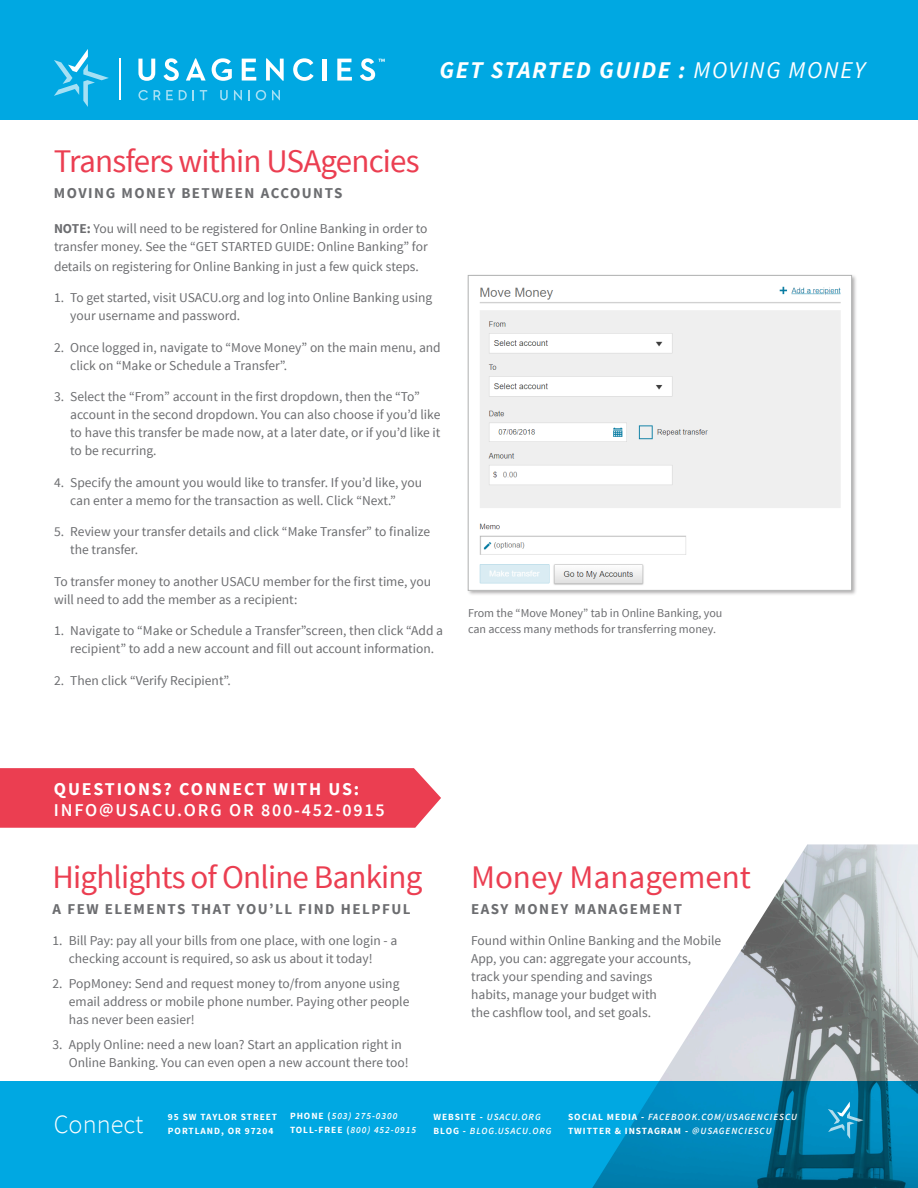
<style>
.page{position:relative;width:918px;height:1188px;background:#fff}
.page>*{position:absolute;margin:0;border:0;box-sizing:border-box;transform-origin:0 0}
.body_copy_70__black{font:33px "Source Sans Pro";letter-spacing:-.025em;color:#eb3e51}
.body_copy_70__black-2{font:33px "Source Sans Pro";color:#eb3e51}
.t1{font:300 26.4px "Source Sans Pro";color:#fff}
.t2{font:italic 700 24px "Source Sans Pro";letter-spacing:.07em;color:#fff}
.t3{font:600 18px "Source Sans Pro";letter-spacing:.1em;color:#fff}
.t4{font:700 18px "Source Sans Pro";letter-spacing:.1em;color:#fff}
.body_copy_70__black-3{font:700 15px "Source Sans Pro";letter-spacing:.1em;color:#6c6d70}
.body_copy_70__black-4{font:13.5px/18px "Source Sans Pro";color:#6c6d70}
.Bullets{font:13.5px/18px "Source Sans Pro";color:#6c6d70}
.Bullets-2{font:12px/16.5px "Source Sans Pro";color:#6c6d70}
.t5{font:italic 600 9.45px "Source Sans Pro";letter-spacing:.1em;color:#fff}
.t6{font:700 9.45px "Source Sans Pro";letter-spacing:.1em;color:#fff}
.s1{font-weight:400}
.s2{font-weight:700}
.s3{font-weight:700;font-style:normal}
.s4{font-weight:600;font-style:italic}
</style>
<div class="page">
<img style="left:659px;top:844px;width:259px;height:237px">
<div style="left:0;top:0;width:918px;height:119px;background:#00a8e2"></div>
<svg style="left:54px;top:49px;width:55px;height:58px"></svg>
<svg style="left:138px;top:90px;width:10px;height:10px"></svg>
<svg style="left:179px;top:90px;width:8px;height:10px"></svg>
<svg style="left:200px;top:90px;width:7px;height:10px"></svg>
<svg style="left:220px;top:90px;width:8px;height:10px"></svg>
<svg style="left:248px;top:90px;width:2px;height:10px"></svg>
<svg style="left:256px;top:90px;width:10px;height:10px"></svg>
<svg style="left:154px;top:90px;width:19px;height:10px"></svg>
<svg style="left:272px;top:90px;width:8px;height:10px"></svg>
<svg style="left:234px;top:90px;width:8px;height:10px"></svg>
<svg style="left:138px;top:59px;width:17px;height:22px"></svg>
<svg style="left:163px;top:58px;width:16px;height:23px"></svg>
<svg style="left:186px;top:58px;width:20px;height:23px"></svg>
<svg style="left:212px;top:58px;width:20px;height:23px"></svg>
<svg style="left:242px;top:59px;width:14px;height:22px"></svg>
<svg style="left:337px;top:59px;width:15px;height:22px"></svg>
<svg style="left:266px;top:58px;width:18px;height:23px"></svg>
<svg style="left:293px;top:58px;width:21px;height:23px"></svg>
<hr style="left:323px;top:59px;width:4px;height:22px;background:#fff">
<svg style="left:360px;top:58px;width:25px;height:23px"></svg>
<hr style="left:119px;top:59px;width:1px;height:41px;background:#fff">
<div style="left:467px;top:274px;width:391px;height:322px;background:#231f20;opacity:.36"></div>
<img style="left:470px;top:277px;width:380px;height:312px">
<div style="left:468px;top:275px;width:384px;height:316px;border:1px solid #b2b3b3"></div>
<svg style="left:0;top:1081px;width:918px;height:107px;background:#009ad0"></svg>
<svg style="left:828px;top:1102px;width:36px;height:37px"></svg>
<div style="left:0;top:768px;width:441px;height:60px;background:#eb3e51"></div>
<p class="t2" style="left:439px;top:55px;width:427px">GET STARTED GUIDE : <span class="s1">MOVING MONEY</span></p>
<p class="body_copy_70__black" style="left:54px;top:140px;width:367px">Transfers within USAgencies</p>
<p class="body_copy_70__black-3" style="left:54px;top:183px;width:290px">MOVING MONEY BETWEEN ACCOUNTS</p>
<p class="body_copy_70__black-4" style="left:54px;top:220px;width:375px"><span class="s2">NOTE:</span> You will need to be registered for Online Banking in order to transfer money. See the “GET STARTED GUIDE: Online Banking” for</p>
<p class="body_copy_70__black-4" style="left:54px;top:258px;width:366px">details on registering for Online Banking in just a few quick steps.</p>
<p class="body_copy_70__black-4" style="left:70px;top:289px;width:364px;text-indent:-16px">1. To get started, visit USACU.org and log into Online Banking using your username and password.</p>
<p class="body_copy_70__black-4" style="left:70px;top:339px;width:372px;text-indent:-16px">2. Once logged in, navigate to “Move Money” on the main menu, and click on “Make or Schedule a Transfer”.</p>
<p class="body_copy_70__black-4" style="left:70px;top:388px;width:372px;text-indent:-16px">3. Select the “From” account in the first dropdown, then the “To” account in the second dropdown. You can also choose if you’d like to have this transfer be made now, at a later date, or if you’d like it to be recurring.</p>
<p class="body_copy_70__black-4" style="left:70px;top:474px;width:353px;text-indent:-16px">4. Specify the amount you would like to transfer. If you’d like, you can enter a memo for the transaction as well. Click “Next.”</p>
<p class="body_copy_70__black-4" style="left:70px;top:523px;width:361px;text-indent:-16px">5. Review your transfer details and click “Make Transfer” to finalize the transfer.</p>
<p class="Bullets" style="left:54px;top:573px;width:379px">To transfer money to another USACU member for the first time, you will need to add the member as a recipient:</p>
<p class="body_copy_70__black-4" style="left:54px;top:622px;width:391px;text-align:center">1. Navigate to “Make or Schedule a Transfer”screen, then click “Add a recipient” to add a new account and fill out account information.</p>
<p class="body_copy_70__black-4" style="left:54px;top:672px;width:178px">2. Then click “Verify Recipient”.</p>
<p class="Bullets-2" style="left:468px;top:605px;width:256px">From the “Move Money” tab in Online Banking, you can access many methods for transferring money.</p>
<p class="t4" style="left:54px;top:777px;width:307px">QUESTIONS? CONNECT WITH US:</p>
<p class="t3" style="left:54px;top:798px;width:332px">INFO@USACU.ORG OR 800-452-0915</p>
<p class="body_copy_70__black" style="left:53px;top:856px;width:371px">Highlights of Online Banking</p>
<p class="body_copy_70__black-3" style="left:53px;top:899px;width:360px">A FEW ELEMENTS THAT YOU’LL FIND HELPFUL</p>
<p class="body_copy_70__black-4" style="left:69px;top:932px;width:330px;text-indent:-16px">1. Bill Pay: pay all your bills from one place, with one login - a checking account is required, so ask us about it today!</p>
<p class="body_copy_70__black-4" style="left:69px;top:975px;width:342px;text-indent:-16px">2. PopMoney: Send and request money to/from anyone using email address or mobile phone number. Paying other people has never been easier!</p>
<p class="body_copy_70__black-4" style="left:69px;top:1036px;width:341px;text-indent:-16px">3. Apply Online: need a new loan? Start an application right in<br>Online Banking. You can even open a new account there too!</p>
<p class="body_copy_70__black-2" style="left:471px;top:856px;width:281px">Money Management</p>
<p class="body_copy_70__black-3" style="left:471px;top:899px;width:212px">EASY MONEY MANAGEMENT</p>
<p class="body_copy_70__black-4" style="left:471px;top:932px;width:252px">Found within Online Banking and the Mobile App, you can: aggregate your accounts, track your spending and savings<br>habits, manage your budget with<br>the cashflow tool, and set goals.</p>
<p class="t1" style="left:54px;top:1108px;width:91px">Connect</p>
<p class="t6" style="left:168px;top:1111px;width:111px">95 SW TAYLOR STREET</p>
<p class="t6" style="left:168px;top:1124px;width:107px">PORTLAND, OR 97204</p>
<p class="t5" style="left:290px;top:1110px;width:109px"><span class="s3">PHONE (</span>503) 275-0300</p>
<p class="t5" style="left:290px;top:1124px;width:128px"><span class="s3">TOLL-FREE (</span>800) 452-0915</p>
<p class="t5" style="left:434px;top:1111px;width:109px"><span class="s3">WEBSITE -</span> USACU.ORG</p>
<p class="t5" style="left:434px;top:1125px;width:120px"><span class="s3">BLOG -</span> BLOG.USACU.ORG</p>
<p class="t5" style="left:568px;top:1111px;width:230px"><span class="s3">SOCIAL MEDIA -</span> FACEBOOK.COM/USAGENCIESCU</p>
<p class="t6" style="left:568px;top:1124px;width:205px">TWITTER &amp; INSTAGRAM - <span class="s4">@USAGENCIESCU</span></p>
</div>
